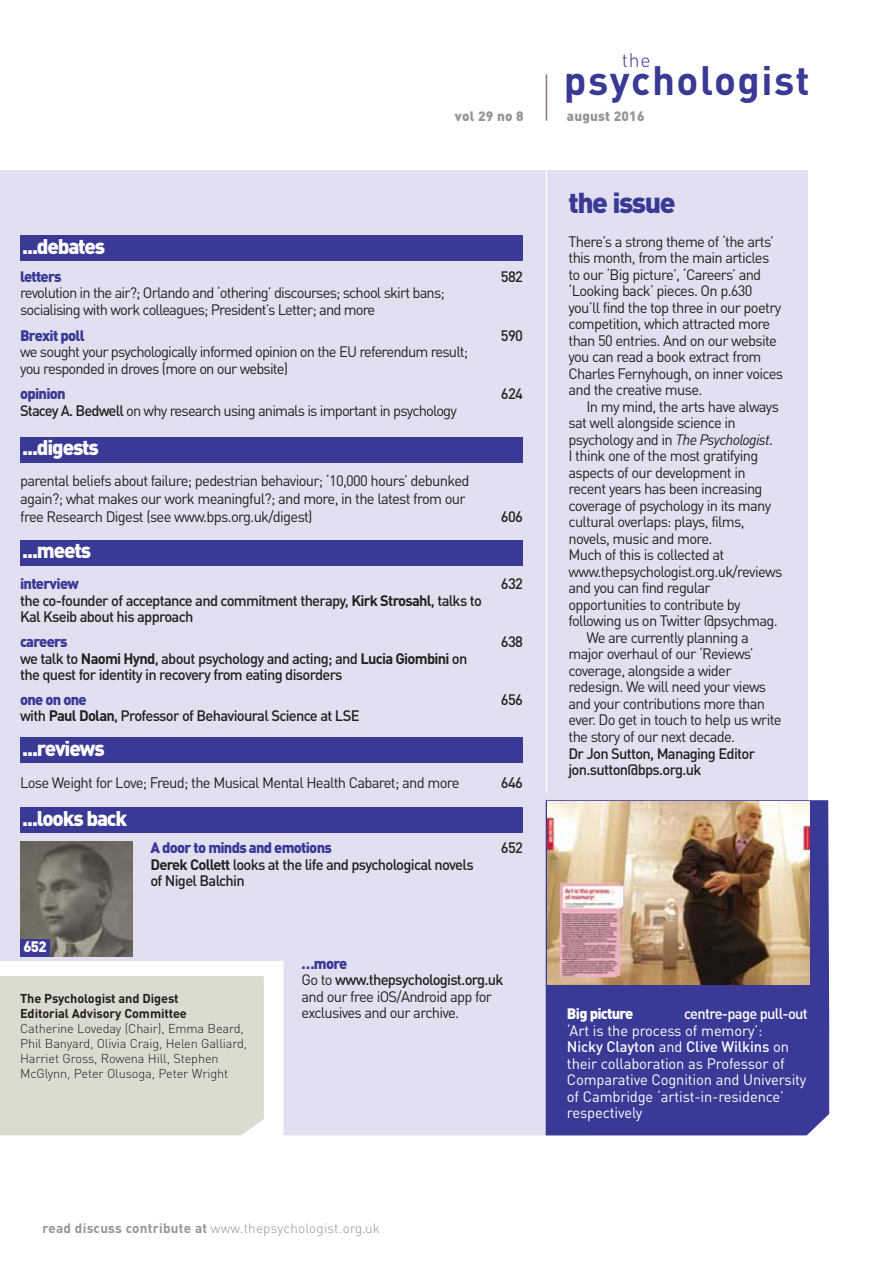
<style>
.page{position:relative;width:893px;height:1263px;background:#fff}
.page>*{position:absolute;margin:0;border:0;box-sizing:border-box;transform-origin:0 0}
.t1{font:700 40.5px "DIN Pro";letter-spacing:.04em;color:#393996}
.t2{font:900 28.5px "DIN Pro";letter-spacing:-.05em;color:#393996}
.t3{font:900 21px "DIN Pro";letter-spacing:-.055em;color:#fff}
.t4{font:300 19.5px "DIN Pro";color:#393996}
.t5{font:15px/16.5px "DIN Pro";letter-spacing:-.045em;color:#231f20}
.t6{font:500 15px/16.5px "DIN Pro";letter-spacing:-.05em;color:#231f20}
.t7{font:15px/16.5px "DIN Pro";letter-spacing:-.01em;color:#fff}
.t8{font:900 15px "DIN Pro";letter-spacing:-.05em;color:#393996}
.t9{font:500 15px "DIN Pro";letter-spacing:-.05em;color:#fff}
.t10{font:900 15px "DIN Pro";letter-spacing:-.05em;color:#fff}
.t11{font:300 13.5px "DIN Pro";letter-spacing:.015em;color:#939598}
.t12{font:900 13.5px "DIN Pro";letter-spacing:.015em;color:#939598}
.t13{font:300 12.75px/15.1px "DIN Pro";letter-spacing:-.01em;color:#231f20}
.t14{font:700 12.75px/15.1px "DIN Pro";letter-spacing:-.01em;color:#231f20}
.s1{font-weight:500}
.s2{font-weight:700}
.s3{font-weight:900;color:#393996}
.s4{font-style:italic}
</style>
<div class="page">
<div style="left:0;top:170px;width:808px;height:965px;background:#e2e0f0"></div>
<hr style="left:546px;top:172px;width:1px;height:621px;background:#fff">
<hr style="left:546px;top:74px;width:1px;height:47px;background:#8e7683">
<div style="left:546px;top:800px;width:283px;height:335px;background:#393996"></div>
<img style="left:547px;top:802px;width:262px;height:182px">
<div style="left:20px;top:437px;width:503px;height:25px;background:#393996"></div>
<div style="left:20px;top:236px;width:503px;height:25px;background:#393996"></div>
<div style="left:20px;top:540px;width:503px;height:26px;background:#393996"></div>
<div style="left:20px;top:737px;width:503px;height:26px;background:#393996"></div>
<div style="left:20px;top:807px;width:503px;height:26px;background:#393996"></div>
<div style="left:0;top:976px;width:264px;height:159px;background:#dcdbcf"></div>
<img style="left:20px;top:842px;width:112px;height:114px">
<div style="left:20px;top:939px;width:30px;height:17px;background:#393996"></div>
<h3 class="t4" style="left:622px;top:53px;width:30px">the</h3>
<h1 class="t1" style="left:564px;top:66px;width:248px">psychologist</h1>
<p class="t12" style="left:455px;top:111px;width:70px">vol 29 no 8</p>
<p class="t12" style="left:567px;top:111px;width:79px">august 2016</p>
<h3 class="t3" style="left:22px;top:239px;width:85px">...debates</h3>
<p class="t8" style="left:20px;top:271px;width:43px">letters</p>
<p class="t6" style="left:501px;top:270px;width:24px">582</p>
<p class="t5" style="left:20px;top:286px;width:426px">revolution in the air?; Orlando and ‘othering’ discourses; school skirt bans; socialising with work colleagues; President’s Letter; and more</p>
<p class="t8" style="left:20px;top:330px;width:66px">Brexit poll</p>
<p class="t6" style="left:501px;top:329px;width:24px">590</p>
<p class="t5" style="left:20px;top:345px;width:450px">we sought your psychologically informed opinion on the EU referendum result; you responded in droves (more on our website)</p>
<p class="t8" style="left:20px;top:388px;width:47px">opinion</p>
<p class="t6" style="left:501px;top:387px;width:24px">624</p>
<p class="t5" style="left:20px;top:403px;width:438px"><span class="s1">Stacey A. Bedwell</span> on why research using animals is important in psychology</p>
<h3 class="t3" style="left:22px;top:440px;width:78px">...digests</h3>
<p class="t5" style="left:20px;top:473px;width:451px;line-height:18px">parental beliefs about failure; pedestrian behaviour; ‘10,000 hours’ debunked again?; what makes our work meaningful?; and more, in the latest from our free Research Digest (see www.bps.org.uk/digest)</p>
<h3 class="t3" style="left:22px;top:543px;width:70px">...meets</h3>
<p class="t6" style="left:501px;top:510px;width:24px">606</p>
<p class="t8" style="left:20px;top:578px;width:60px">interview</p>
<p class="t6" style="left:501px;top:577px;width:24px">632</p>
<p class="t6" style="left:20px;top:594px;width:463px">the co-founder of acceptance and commitment therapy, <span class="s2">Kirk Strosahl</span>, talks to<br>Kal Kseib about his approach</p>
<p class="t8" style="left:20px;top:636px;width:49px">careers</p>
<p class="t6" style="left:501px;top:635px;width:24px">638</p>
<p class="t6" style="left:20px;top:652px;width:449px">we talk to <span class="s2">Naomi Hynd</span>, about psychology and acting; and <span class="s2">Lucia Giombini</span> on the quest for identity in recovery from eating disorders</p>
<p class="t8" style="left:20px;top:694px;width:68px">one on one</p>
<p class="t6" style="left:501px;top:693px;width:24px">656</p>
<p class="t6" style="left:20px;top:709px;width:341px">with <span class="s2">Paul Dolan</span>, Professor of Behavioural Science at LSE</p>
<h3 class="t3" style="left:22px;top:740px;width:84px">...reviews</h3>
<p class="t5" style="left:20px;top:776px;width:441px">Lose Weight for Love; Freud; the Musical Mental Health Cabaret; and more</p>
<p class="t6" style="left:501px;top:776px;width:24px">646</p>
<h3 class="t3" style="left:22px;top:810px;width:107px">...looks back</h3>
<p class="t10" style="left:23px;top:941px;width:25px">652</p>
<p class="t8" style="left:150px;top:842px;width:183px">A door to minds and emotions</p>
<p class="t6" style="left:501px;top:841px;width:24px">652</p>
<p class="t6" style="left:150px;top:858px;width:325px"><span class="s2">Derek Collett</span> looks at the life and psychological novels of Nigel Balchin</p>
<p class="t14" style="left:20px;top:992px;width:168px">The Psychologist and Digest<br>Editorial Advisory Committee</p>
<p class="t13" style="left:20px;top:1022px;width:229px">Catherine Loveday (Chair), Emma Beard, Phil Banyard, Olivia Craig, Helen Galliard, Harriet Gross, Rowena Hill, Stephen McGlynn, Peter Olusoga, Peter Wright</p>
<p class="t5" style="left:301px;top:957px;width:204px"><span class="s3">…more<br></span>Go to <span class="s1">www.thepsychologist.org.uk </span>and our free iOS/Android app for exclusives and our archive.</p>
<p class="t11" style="left:43px;top:1223px;width:339px"><span class="s2">read discuss contribute at</span> www.thepsychologist.org.uk</p>
<h2 class="t2" style="left:568px;top:193px;width:109px">the issue</h2>
<p class="t5" style="left:568px;top:235px;width:216px">There’s a strong theme of ‘the arts’ this month, from the main articles to our ‘Big picture’, ‘Careers’ and ‘Looking back’ pieces. On p.630 you’ll find the top three in our poetry competition, which attracted more than 50 entries. And on our website you can read a book extract from Charles Fernyhough, on inner voices and the creative muse.</p>
<p class="t5" style="left:586px;top:400px;width:194px">In my mind, the arts have always</p>
<p class="t5" style="left:568px;top:416px;width:169px">sat well alongside science in</p>
<p class="t5" style="left:568px;top:433px;width:206px">psychology and in <span class="s4">The Psychologist</span>.</p>
<p class="t5" style="left:568px;top:449px;width:191px">I think one of the most gratifying</p>
<p class="t5" style="left:568px;top:466px;width:179px">aspects of our development in</p>
<p class="t5" style="left:568px;top:482px;width:196px">recent years has been increasing</p>
<p class="t5" style="left:568px;top:499px;width:204px">coverage of psychology in its many</p>
<p class="t5" style="left:568px;top:515px;width:178px">cultural overlaps: plays, films,</p>
<p class="t5" style="left:568px;top:532px;width:146px">novels, music and more.</p>
<p class="t5" style="left:568px;top:548px;width:158px">Much of this is collected at</p>
<p class="t5" style="left:568px;top:565px;width:215px">www.thepsychologist.org.uk/reviews</p>
<p class="t5" style="left:568px;top:581px;width:144px">and you can find regular</p>
<p class="t5" style="left:568px;top:598px;width:174px">opportunities to contribute by</p>
<p class="t5" style="left:568px;top:614px;width:211px">following us on Twitter @psychmag.</p>
<p class="t5" style="left:586px;top:631px;width:164px">We are currently planning a</p>
<p class="t5" style="left:568px;top:647px;width:187px">major overhaul of our ‘Reviews’</p>
<p class="t5" style="left:568px;top:664px;width:165px">coverage, alongside a wider</p>
<p class="t5" style="left:568px;top:680px;width:199px">redesign. We will need your views</p>
<p class="t5" style="left:568px;top:697px;width:198px">and your contributions more than</p>
<p class="t5" style="left:568px;top:713px;width:215px">ever. Do get in touch to help us write</p>
<p class="t5" style="left:568px;top:730px;width:168px">the story of our next decade.</p>
<p class="t6" style="left:568px;top:747px;width:188px">Dr Jon Sutton, Managing Editor jon.sutton@bps.org.uk</p>
<p class="t10" style="left:567px;top:1008px;width:68px">Big picture</p>
<p class="t9" style="left:684px;top:1008px;width:125px">centre-page pull-out</p>
<p class="t7" style="left:567px;top:1024px;width:241px">‘Art is the process of memory’:<br><span class="s1">Nicky Clayton</span> and <span class="s1">Clive Wilkins</span> on their collaboration as Professor of<br>Comparative Cognition and University of Cambridge ‘artist-in-residence’ respectively</p>
</div>
